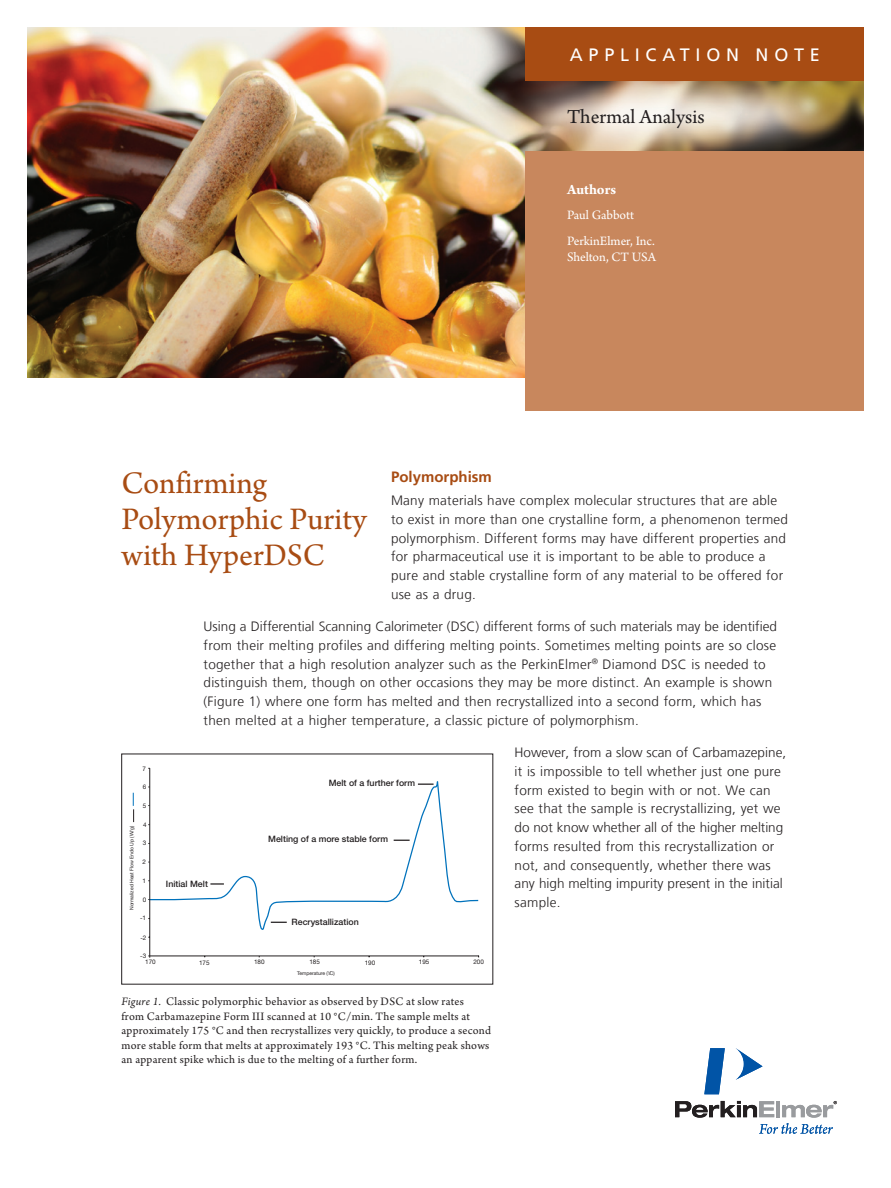
<style>
.page{position:relative;width:891px;height:1188px;background:#fff}
.page>*{position:absolute;margin:0;border:0;box-sizing:border-box;transform-origin:0 0}
.t1{font:33px/36px "Arno Pro";color:#a84c13}
.t2{font:21px "Arno Pro";color:#231f20}
.t3{font:18px "Frutiger";letter-spacing:.32em;color:#fff}
.t4{font:700 15px "Frutiger LT Com";color:#a84c13}
.t5{font:700 15px "Arno Pro";color:#fff}
.t6{font:300 13.5px/18.8px "Frutiger LT Com";letter-spacing:.02em;color:#231f20}
.t7{font:13.5px/25.5px "Arno Pro";color:#fff}
.t8{font:12px/14.4px "Arno Pro";letter-spacing:.02em;color:#231f20}
.t9{font:500 8.85px "Helvetica Neue";color:#231f20}
.t10{font:6.3px "Helvetica Neue";color:#231f20}
.t11{font:5.1px "Helvetica Neue";color:#231f20}
.s1{font-style:italic}
</style>
<div class="page">
<img style="left:27px;top:27px;width:837px;height:351px">
<div style="left:526px;top:151px;width:338px;height:259px;background:#c8875d"></div>
<div style="left:526px;top:27px;width:338px;height:54px;background:#a84c13"></div>
<svg style="left:736px;top:1048px;width:27px;height:32px"></svg>
<svg style="left:704px;top:1048px;width:21px;height:46px"></svg>
<svg style="left:675px;top:1101px;width:162px;height:33px"></svg>
<hr style="left:148px;top:956px;width:331px;height:1px;background:#231f20">
<svg style="left:148px;top:782px;width:331px;height:150px"></svg>
<hr style="left:150px;top:768px;width:1px;height:190px;background:#231f20">
<svg style="left:133px;top:793px;width:1px;height:29px"></svg>
<h3 class="t3" style="left:570px;top:44px;width:252px">APPLICATION N OTE</h3>
<h2 class="t2" style="left:567px;top:105px;width:139px">Thermal Analysis</h2>
<p class="t5" style="left:567px;top:181px;width:51px">Authors</p>
<p class="t7" style="left:567px;top:203px;width:89px">Paul Gabbott<br>PerkinElmer, Inc.</p>
<p class="t7" style="left:567px;top:245px;width:91px">Shelton, CT USA</p>
<h1 class="t1" style="left:122px;top:467px;width:247px">Confirming<br>Polymorphic Purity with HyperDSC</h1>
<p class="t4" style="left:391px;top:468px;width:102px">Polymorphism</p>
<p class="t6" style="left:391px;top:491px;width:399px">Many materials have complex molecular structures that are able to exist in more than one crystalline form, a phenomenon termed polymorphism. Different forms may have different properties and for pharmaceutical use it is important to be able to produce a pure and stable crystalline form of any material to be offered for use as a drug.</p>
<p class="t6" style="left:204px;top:617px;width:575px">Using a Differential Scanning Calorimeter (DSC) different forms of such materials may be identified from their melting profiles and differing melting points. Sometimes melting points are so close together that a high resolution analyzer such as the PerkinElmer<sup>®</sup> Diamond DSC is needed to distinguish them, though on other occasions they may be more distinct. An example is shown (Figure 1) where one form has melted and then recrystallized into a second form, which has then melted at a higher temperature, a classic picture of polymorphism.</p>
<p class="t6" style="left:515px;top:743px;width:273px">However, from a slow scan of Carbamazepine, it is impossible to tell whether just one pure form existed to begin with or not. We can see that the sample is recrystallizing, yet we do not know whether all of the higher melting forms resulted from this recrystallization or not, and consequently, whether there was any high melting impurity present in the initial sample.</p>
<p class="t10" style="left:142px;top:765px;width:5px">7</p>
<p class="t10" style="left:143px;top:783px;width:5px">6</p>
<p class="t10" style="left:143px;top:802px;width:5px">5</p>
<p class="t10" style="left:143px;top:821px;width:5px">4</p>
<p class="t10" style="left:143px;top:839px;width:5px">3</p>
<p class="t10" style="left:143px;top:858px;width:5px">2</p>
<p class="t10" style="left:143px;top:877px;width:5px">1</p>
<p class="t10" style="left:140px;top:914px;width:7px">-1</p>
<p class="t10" style="left:140px;top:934px;width:7px">-2</p>
<p class="t10" style="left:140px;top:952px;width:7px">-3</p>
<p class="t9" style="left:329px;top:778px;width:88px">Melt of a further form</p>
<p class="t11" style="left:129px;top:910px;width:86px;rotate:-90deg">Normalized Heat Flow Endo Up (W/g)</p>
<p class="t9" style="left:268px;top:834px;width:121px">Melting of a more stable form</p>
<p class="t9" style="left:166px;top:878px;width:43px">Initial Melt</p>
<p class="t10" style="left:143px;top:896px;width:5px">0</p>
<p class="t9" style="left:292px;top:917px;width:69px">Recrystallization</p>
<p class="t10" style="left:145px;top:958px;width:12px">170</p>
<p class="t10" style="left:199px;top:959px;width:12px">175</p>
<p class="t10" style="left:254px;top:958px;width:12px">180</p>
<p class="t10" style="left:309px;top:958px;width:12px">185</p>
<p class="t10" style="left:365px;top:959px;width:12px">190</p>
<p class="t10" style="left:419px;top:958px;width:12px">195</p>
<p class="t10" style="left:473px;top:958px;width:12px">200</p>
<p class="t11" style="left:297px;top:970px;width:39px">Temperature ( C)</p>
<p class="t8" style="left:122px;top:995px;width:371px"><span class="s1">Figure 1.</span> Classic polymorphic behavior as observed by DSC at slow rates<br>from Carbamazepine Form III scanned at 10 °C/min. The sample melts at approximately 175 °C and then recrystallizes very quickly, to produce a second more stable form that melts at approximately 193 °C. This melting peak shows an apparent spike which is due to the melting of a further form.</p>
</div>
